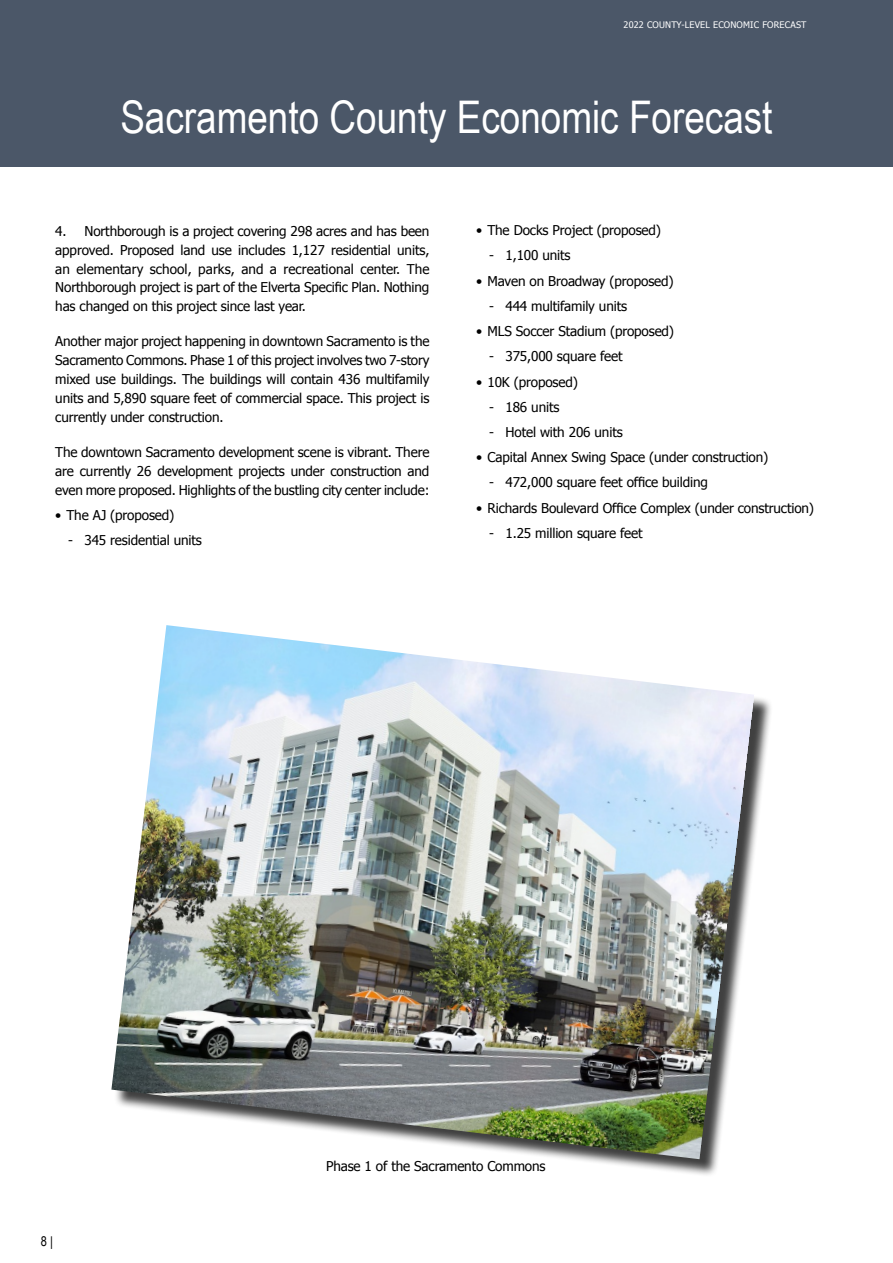
<style>
.page{position:relative;width:893px;height:1263px;background:#fff}
.page>*{position:absolute;margin:0;border:0;box-sizing:border-box;transform-origin:0 0}
.t1{font:45px "Arial Narrow";color:#fff}
.Profile_Body_Text{font:13.5px/18.9px "Tahoma";letter-spacing:-.01em;color:#000;text-align:justify}
.t2{font:13.5px "Arial Narrow";color:#000}
.t3{font:9px "Tahoma";letter-spacing:.02em;color:#fff}
</style>
<div class="page">
<div style="left:0;top:0;width:893px;height:167px;background:#4b5768"></div>
<div style="left:114px;top:628px;width:658px;height:549px;background:#000;opacity:.75"></div>
<img style="left:111px;top:625px;width:643px;height:534px">
<p class="t3" style="left:624px;top:19px;width:184px">2022 COUNTY-LEVEL ECONOMIC FORECAST</p>
<h1 class="t1" style="left:120px;top:85px;width:654px">Sacramento County Economic Forecast</h1>
<p class="Profile_Body_Text" style="left:55px;top:221px;width:376px">4. Northborough is a project covering 298 acres and has been approved. Proposed land use includes 1,127 residential units, an elementary school, parks, and a recreational center. The Northborough project is part of the Elverta Specific Plan. Nothing has changed on this project since last year.</p>
<p class="Profile_Body_Text" style="left:55px;top:331px;width:376px">Another major project happening in downtown Sacramento is the Sacramento Commons. Phase 1 of this project involves two 7-story mixed use buildings. The buildings will contain 436 multifamily units and 5,890 square feet of commercial space. This project is currently under construction.</p>
<p class="Profile_Body_Text" style="left:55px;top:442px;width:376px">The downtown Sacramento development scene is vibrant. There are currently 26 development projects under construction and even more proposed. Highlights of the bustling city center include:</p>
<p class="Profile_Body_Text" style="left:55px;top:505px;width:121px">• The AJ (proposed)</p>
<p class="Profile_Body_Text" style="left:68px;top:530px;width:135px">- 345 residential units</p>
<p class="Profile_Body_Text" style="left:476px;top:220px;width:186px">• The Docks Project (proposed)</p>
<p class="Profile_Body_Text" style="left:489px;top:245px;width:83px">- 1,100 units</p>
<p class="Profile_Body_Text" style="left:476px;top:271px;width:199px">• Maven on Broadway (proposed)</p>
<p class="Profile_Body_Text" style="left:489px;top:296px;width:140px">- 444 multifamily units</p>
<p class="Profile_Body_Text" style="left:476px;top:321px;width:199px">• MLS Soccer Stadium (proposed)</p>
<p class="Profile_Body_Text" style="left:489px;top:346px;width:135px">- 375,000 square feet</p>
<p class="Profile_Body_Text" style="left:476px;top:371px;width:103px">• 10K (proposed)</p>
<p class="Profile_Body_Text" style="left:489px;top:397px;width:72px">- 186 units</p>
<p class="Profile_Body_Text" style="left:489px;top:422px;width:135px">- Hotel with 206 units</p>
<p class="Profile_Body_Text" style="left:476px;top:447px;width:294px">• Capital Annex Swing Space (under construction)</p>
<p class="Profile_Body_Text" style="left:489px;top:472px;width:220px">- 472,000 square feet office building</p>
<p class="Profile_Body_Text" style="left:476px;top:497px;width:339px">• Richards Boulevard Office Complex (under construction)</p>
<p class="Profile_Body_Text" style="left:489px;top:523px;width:155px">- 1.25 million square feet</p>
<p class="t2" style="left:41px;top:1231px;width:14px">8 |</p>
<p class="Profile_Body_Text" style="left:326px;top:1156px;width:221px">Phase 1 of the Sacramento Commons</p>
</div>
